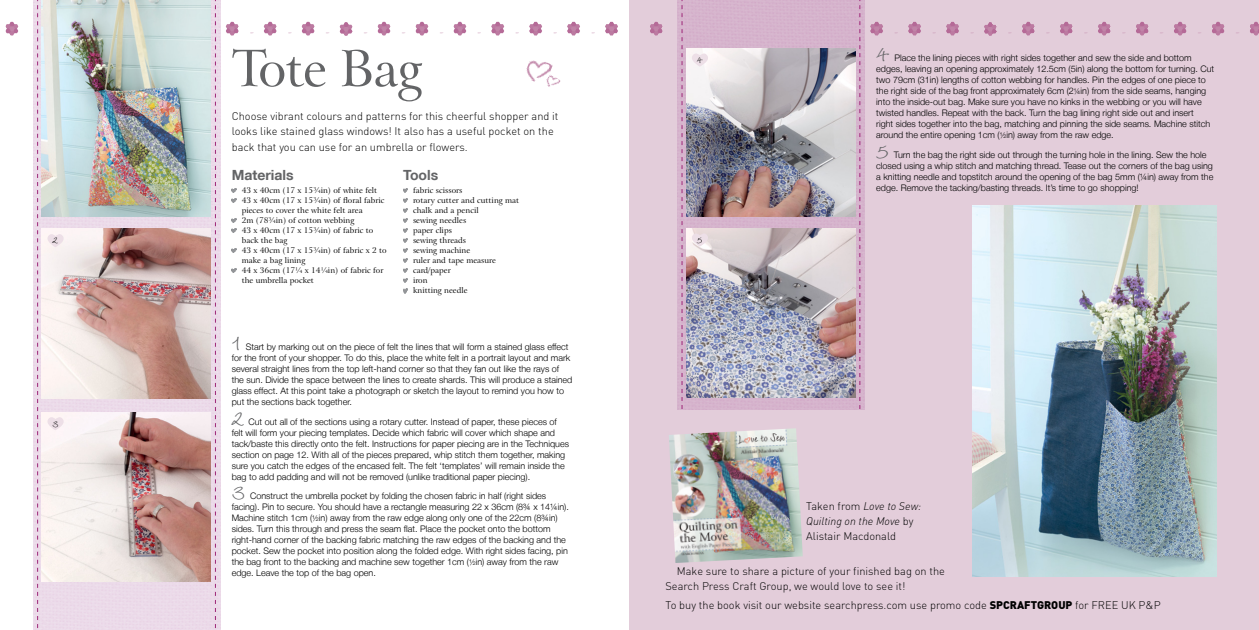
<style>
.page{position:relative;width:1259px;height:630px;background:#fff}
.page>*{position:absolute;margin:0;border:0;box-sizing:border-box;transform-origin:0 0}
.Chap_head{font:50px "Arrus BT";letter-spacing:-.02em;color:#636466}
.Body_text_space_belo{font:29px "Wiesbaden Swing";color:#636466}
.Body_text_1{font:29px "Wiesbaden Swing";color:#636466}
.Materials_head{font:700 14px "Helvetica Neue LT";color:#636466}
.Body_text_1-2{font:13px "Wiesbaden Swing";color:#000}
.Introtext{font:300 11px/15px "DIN";color:#000}
.Introtext2{font:300 11px/15px "DIN";color:#000}
.t1{font:10px "Black Jack";color:#c58eae}
.Body_text_space_belo-2{font:300 9px/11px "Helvetica Neue LT";color:#000}
.Body_text_1-3{font:300 9px/11px "Helvetica Neue LT";color:#000}
.Materials_1{font:8px/10px "Arrus BT";color:#000}
.s1{font-size:8px}
.s2{font-style:italic}
.s3{font-weight:900}
</style>
<div class="page">
<img style="left:33px;top:0;width:187px;height:629px">
<svg style="left:37px;top:0;width:1px;height:629px"></svg>
<svg style="left:215px;top:0;width:1px;height:629px"></svg>
<svg style="left:226px;top:22px;width:13px;height:13px"></svg>
<img style="left:263px;top:22px;width:14px;height:13px">
<img style="left:301px;top:22px;width:14px;height:13px">
<img style="left:339px;top:22px;width:13px;height:14px">
<svg style="left:377px;top:22px;width:13px;height:13px"></svg>
<svg style="left:415px;top:22px;width:13px;height:13px"></svg>
<svg style="left:453px;top:22px;width:13px;height:13px"></svg>
<svg style="left:491px;top:22px;width:13px;height:13px"></svg>
<svg style="left:529px;top:22px;width:13px;height:13px"></svg>
<svg style="left:567px;top:22px;width:13px;height:13px"></svg>
<svg style="left:605px;top:22px;width:13px;height:13px"></svg>
<svg style="left:5px;top:22px;width:13px;height:13px"></svg>
<img style="left:548px;top:76px;width:12px;height:11px">
<img style="left:526px;top:60px;width:27px;height:26px">
<img style="left:42px;top:229px;width:169px;height:169px">
<img style="left:42px;top:412px;width:169px;height:169px">
<svg style="left:45px;top:231px;width:21px;height:16px"></svg>
<svg style="left:45px;top:414px;width:21px;height:16px"></svg>
<img style="left:42px;top:0;width:169px;height:217px">
<svg style="left:232px;top:188px;width:5px;height:15px"></svg>
<svg style="left:232px;top:218px;width:5px;height:15px"></svg>
<svg style="left:232px;top:248px;width:5px;height:5px"></svg>
<svg style="left:232px;top:268px;width:5px;height:5px"></svg>
<svg style="left:403px;top:188px;width:5px;height:105px"></svg>
<div style="left:629px;top:0;width:630px;height:629px;background:#e3cdda"></div>
<img style="left:972px;top:205px;width:244px;height:370px">
<img style="left:677px;top:0;width:187px;height:409px">
<svg style="left:681px;top:0;width:1px;height:409px"></svg>
<svg style="left:859px;top:0;width:1px;height:409px"></svg>
<svg style="left:870px;top:22px;width:13px;height:13px"></svg>
<svg style="left:908px;top:22px;width:13px;height:13px"></svg>
<svg style="left:946px;top:22px;width:13px;height:13px"></svg>
<img style="left:984px;top:22px;width:13px;height:14px">
<img style="left:1022px;top:22px;width:13px;height:13px">
<svg style="left:1060px;top:22px;width:12px;height:13px"></svg>
<svg style="left:1098px;top:22px;width:12px;height:13px"></svg>
<svg style="left:1136px;top:22px;width:12px;height:13px"></svg>
<svg style="left:1174px;top:22px;width:12px;height:13px"></svg>
<svg style="left:1212px;top:22px;width:12px;height:13px"></svg>
<svg style="left:1250px;top:22px;width:9px;height:13px"></svg>
<img style="left:650px;top:22px;width:13px;height:13px">
<img style="left:686px;top:48px;width:169px;height:168px">
<img style="left:686px;top:228px;width:169px;height:169px">
<svg style="left:690px;top:51px;width:20px;height:16px"></svg>
<svg style="left:690px;top:230px;width:20px;height:16px"></svg>
<img style="left:669px;top:428px;width:134px;height:134px">
<p class="Body_text_1-2" style="left:52px;top:233px;width:7px">2</p>
<p class="Body_text_1-2" style="left:52px;top:416px;width:7px">3</p>
<p class="t1" style="left:249px;top:25px;width:6px">-</p>
<p class="t1" style="left:287px;top:25px;width:6px">-</p>
<p class="t1" style="left:325px;top:25px;width:6px">-</p>
<p class="t1" style="left:363px;top:25px;width:6px">-</p>
<p class="t1" style="left:401px;top:25px;width:6px">-</p>
<p class="t1" style="left:439px;top:25px;width:6px">-</p>
<p class="t1" style="left:477px;top:25px;width:6px">-</p>
<p class="t1" style="left:515px;top:25px;width:6px">-</p>
<p class="t1" style="left:553px;top:25px;width:6px">-</p>
<p class="t1" style="left:591px;top:25px;width:6px">-</p>
<p class="Chap_head" style="left:232px;top:38px;width:192px">Tote Bag</p>
<p class="Introtext" style="left:232px;top:109px;width:328px">Choose vibrant colours and patterns for this cheerful shopper and it looks like stained glass windows! It also has a useful pocket on the back that you can use for an umbrella or flowers.</p>
<p class="Materials_head" style="left:232px;top:166px;width:63px">Materials</p>
<p class="Materials_1" style="left:242px;top:185px;width:137px">43 x 40cm (17 x 15¾in) of white felt</p>
<p class="Materials_1" style="left:242px;top:195px;width:144px">43 x 40cm (17 x 15¾in) of floral fabric pieces to cover the white felt area</p>
<p class="Materials_1" style="left:242px;top:215px;width:114px">2m (78¾in) of cotton webbing</p>
<p class="Materials_1" style="left:242px;top:225px;width:133px">43 x 40cm (17 x 15¾in) of fabric to back the bag</p>
<p class="Materials_1" style="left:242px;top:245px;width:146px">43 x 40cm (17 x 15¾in) of fabric x 2 to make a bag lining</p>
<p class="Materials_1" style="left:242px;top:265px;width:143px">44 x 36cm (17¼ x 14¼in) of fabric for the umbrella pocket</p>
<p class="Materials_head" style="left:403px;top:166px;width:37px">Tools</p>
<p class="Materials_1" style="left:413px;top:185px;width:51px">fabric scissors</p>
<p class="Materials_1" style="left:413px;top:195px;width:108px">rotary cutter and cutting mat</p>
<p class="Materials_1" style="left:413px;top:205px;width:67px">chalk and a pencil</p>
<p class="Materials_1" style="left:413px;top:215px;width:55px">sewing needles</p>
<p class="Materials_1" style="left:413px;top:225px;width:40px">paper clips</p>
<p class="Materials_1" style="left:413px;top:235px;width:55px">sewing threads</p>
<p class="Materials_1" style="left:413px;top:245px;width:59px">sewing machine</p>
<p class="Materials_1" style="left:413px;top:255px;width:84px">ruler and tape measure</p>
<p class="Materials_1" style="left:413px;top:265px;width:39px">card/paper</p>
<p class="Materials_1" style="left:413px;top:275px;width:16px">iron</p>
<p class="Materials_1" style="left:413px;top:285px;width:56px">knitting needle</p>
<p class="Body_text_space_belo" style="left:232px;top:327px;width:10px">1</p>
<p class="Body_text_space_belo-2" style="left:232px;top:341px;width:342px;text-indent:14px">Start by marking out on the piece of felt the lines that will form a stained glass effect for the front of your shopper. To do this, place the white felt in a portrait layout and mark several straight lines from the top left-hand corner so that they fan out like the rays of the sun. Divide the space between the lines to create shards. This will produce a stained glass effect. At this point take a photograph or sketch the layout to remind you how to put the sections back together.</p>
<p class="Body_text_space_belo" style="left:232px;top:401px;width:13px">2</p>
<p class="Body_text_space_belo-2" style="left:232px;top:415px;width:339px;text-indent:17px">Cut out all of the sections using a rotary cutter. Instead of paper, these pieces of felt will form your piecing templates. Decide which fabric will cover which shape and tack/baste this directly onto the felt. Instructions for paper piecing are in the Techniques section on page 12. With all of the pieces prepared, whip stitch them together, making sure you catch the edges of the encased felt. The felt ‘templates’ will remain inside the bag to add padding and will not be removed (unlike traditional paper piecing).</p>
<p class="Body_text_space_belo" style="left:232px;top:476px;width:14px">3</p>
<p class="Body_text_space_belo-2" style="left:232px;top:490px;width:338px;text-indent:18px">Construct the umbrella pocket by folding the chosen fabric in half (right sides facing). Pin to secure. You should have a rectangle measuring 22 x 36cm (8¾ x 14¼in).<br>Machine stitch 1cm (<span class="s1">½</span>in) away from the raw edge along only one of the 22cm (8¾in) sides. Turn this through and press the seam flat. Place the pocket onto the bottom right-hand corner of the backing fabric matching the raw edges of the backing and the pocket. Sew the pocket into position along the folded edge. With right sides facing, pin the bag front to the backing and machine sew together 1cm (<span class="s1">½</span>in) away from the raw edge. Leave the top of the bag open.</p>
<p class="Body_text_1-2" style="left:697px;top:52px;width:7px">4</p>
<p class="Body_text_1-2" style="left:697px;top:232px;width:7px">5</p>
<p class="Body_text_space_belo" style="left:876px;top:38px;width:14px">4</p>
<p class="Body_text_space_belo-2" style="left:876px;top:52px;width:339px;text-indent:18px">Place the lining pieces with right sides together and sew the side and bottom edges, leaving an opening approximately 12.5cm (5in) along the bottom for turning. Cut two 79cm (31in) lengths of cotton webbing for handles. Pin the edges of one piece to the right side of the bag front approximately 6cm (2<span class="s1">¼</span>in) from the side seams, hanging into the inside-out bag. Make sure you have no kinks in the webbing or you will have twisted handles. Repeat with the back. Turn the bag lining right side out and insert<br>right sides together into the bag, matching and pinning the side seams. Machine stitch around the entire opening 1cm (<span class="s1">½</span>in) away from the raw edge.</p>
<p class="Body_text_1" style="left:876px;top:135px;width:14px">5</p>
<p class="Body_text_1-3" style="left:876px;top:149px;width:339px;text-indent:18px">Turn the bag the right side out through the turning hole in the lining. Sew the hole closed using a whip stitch and matching thread. Tease out the corners of the bag using a knitting needle and topstitch around the opening of the bag 5mm (¼in) away from the edge. Remove the tacking/basting threads. It’s time to go shopping!</p>
<p class="Introtext" style="left:806px;top:498px;width:116px">Taken from <span class="s2">Love to Sew:<br>Quilting on the Move</span> by<br>Alistair Macdonald</p>
<p class="Introtext2" style="left:665px;top:563px;width:281px;text-indent:11px">Make sure to share a picture of your finished bag on the<br>Search Press Craft Group, we would love to see it!</p>
<p class="Introtext2" style="left:665px;top:597px;width:497px">To buy the book visit our website searchpress.com use promo code <span class="s3">SPCRAFTGROUP</span> for FREE UK P&amp;P</p>
</div>
